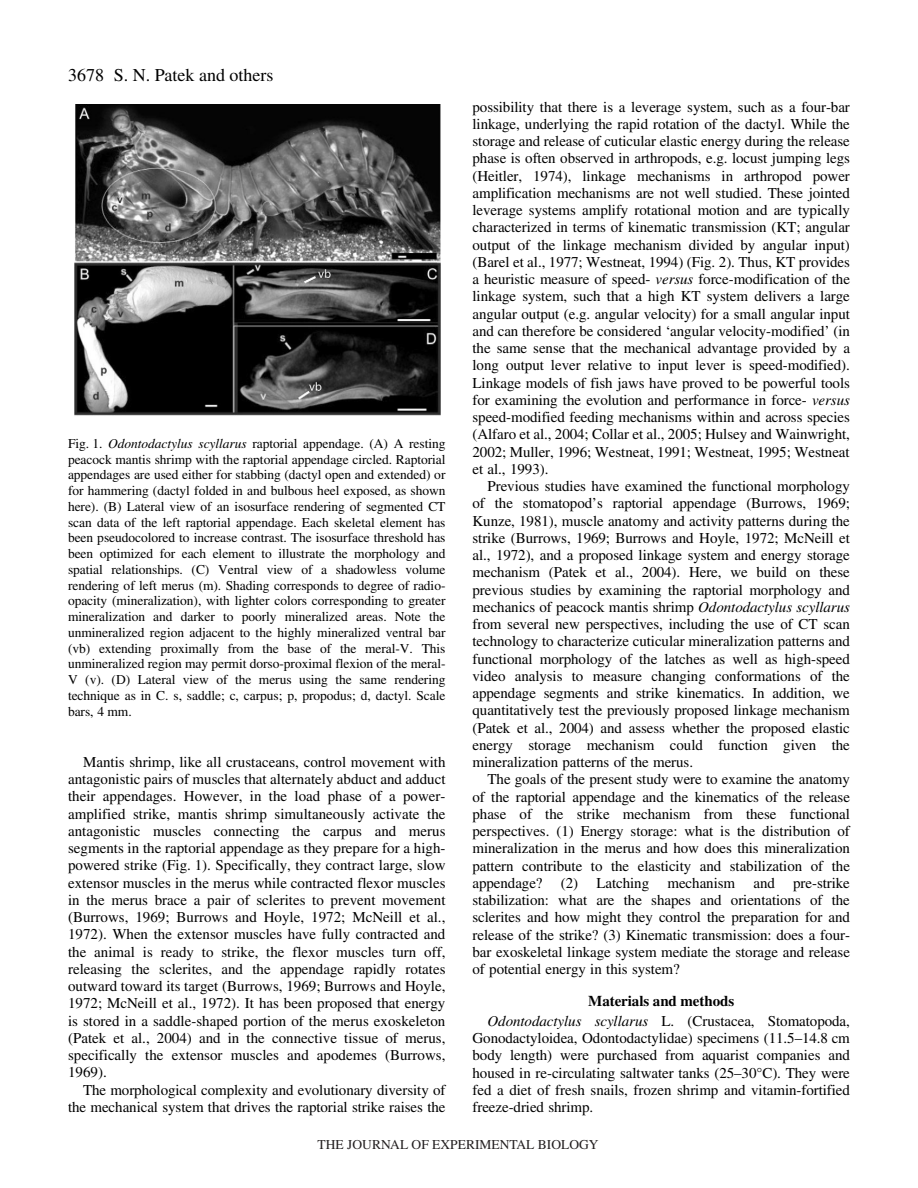
<style>
.page{position:relative;width:918px;height:1188px;background:#fff}
.page>*{position:absolute;margin:0;border:0;box-sizing:border-box;transform-origin:0 0}
.t1{font:18px "Times";color:#000}
.t2{font:15px/17.2px "Times";letter-spacing:-.005em;color:#000;text-align:justify}
.t3{font:13.5px/15.8px "Times";letter-spacing:-.005em;color:#000;text-align:justify}
.t4{font:13.5px "Times";color:#231f20}
.s1{color:#fff}
.s2{font-style:italic}
.s3{font-weight:700}
</style>
<div class="page">
<img style="left:74px;top:105px;width:366px;height:311px">
<p class="t1" style="left:68px;top:68px;width:37px">3678</p>
<p class="t1" style="left:114px;top:68px;width:161px">S. N. Patek and others</p>
<p class="t3" style="left:68px;top:437px;width:379px">Fig.<span class="s1">·</span>1. <span class="s2">Odontodactylus scyllarus</span> raptorial appendage. (A) A resting peacock mantis shrimp with the raptorial appendage circled. Raptorial appendages are used either for stabbing (dactyl open and extended) or for hammering (dactyl folded in and bulbous heel exposed, as shown here). (B) Lateral view of an isosurface rendering of segmented CT scan data of the left raptorial appendage. Each skeletal element has been pseudocolored to increase contrast. The isosurface threshold has been optimized for each element to illustrate the morphology and spatial relationships. (C) Ventral view of a shadowless volume rendering of left merus (m). Shading corresponds to degree of radio&shy;opacity (mineralization), with lighter colors corresponding to greater mineralization and darker to poorly mineralized areas. Note the unmineralized region adjacent to the highly mineralized ventral bar (vb) extending proximally from the base of the meral-V. This unmineralized region may permit dorso-proximal flexion of the meral-V (v). (D) Lateral view of the merus using the same rendering technique as in C. s, saddle; c, carpus; p, propodus; d, dactyl. Scale bars, 4<span class="s1">·</span>mm.</p>
<p class="t2" style="left:68px;top:755px;width:379px;text-indent:15px">Mantis shrimp, like all crustaceans, control movement with antagonistic pairs of muscles that alternately abduct and adduct their appendages. However, in the load phase of a power&shy;amplified strike, mantis shrimp simultaneously activate the antagonistic muscles connecting the carpus and merus segments in the raptorial appendage as they prepare for a high&shy;powered strike (Fig.<span class="s1">·</span>1). Specifically, they contract large, slow extensor muscles in the merus while contracted flexor muscles in the merus brace a pair of sclerites to prevent movement (Burrows, 1969; Burrows and Hoyle, 1972; McNeill et al., 1972). When the extensor muscles have fully contracted and the animal is ready to strike, the flexor muscles turn off, releasing the sclerites, and the appendage rapidly rotates outward toward its target (Burrows, 1969; Burrows and Hoyle, 1972; McNeill et al., 1972). It has been proposed that energy is stored in a saddle-shaped portion of the merus exoskeleton (Patek et al., 2004) and in the connective tissue of merus, specifically the extensor muscles and apodemes (Burrows, 1969).</p>
<p class="t2" style="left:68px;top:1083px;width:379px;text-align:right">The morphological complexity and evolutionary diversity of the mechanical system that drives the raptorial strike raises the</p>
<p class="t2" style="left:472px;top:99px;width:379px">possibility that there is a leverage system, such as a four-bar linkage, underlying the rapid rotation of the dactyl. While the storage and release of cuticular elastic energy during the release phase is often observed in arthropods, e.g. locust jumping legs (Heitler, 1974), linkage mechanisms in arthropod power amplification mechanisms are not well studied. These jointed leverage systems amplify rotational motion and are typically characterized in terms of kinematic transmission (KT; angular output of the linkage mechanism divided by angular input) (Barel et al., 1977; Westneat, 1994) (Fig.<span class="s1">·</span>2). Thus, KT provides a heuristic measure of speed- <span class="s2">versus</span> force-modification of the linkage system, such that a high KT system delivers a large angular output (e.g. angular velocity) for a small angular input and can therefore be considered ‘angular velocity-modified’ (in the same sense that the mechanical advantage provided by a long output lever relative to input lever is speed-modified).<br>Linkage models of fish jaws have proved to be powerful tools for examining the evolution and performance in force- <span class="s2">versus </span>speed-modified feeding mechanisms within and across species (Alfaro et al., 2004; Collar et al., 2005; Hulsey and Wainwright, 2002; Muller, 1996; Westneat, 1991; Westneat, 1995; Westneat et al., 1993).</p>
<p class="t2" style="left:473px;top:479px;width:379px;text-indent:15px">Previous studies have examined the functional morphology of the stomatopod’s raptorial appendage (Burrows, 1969; Kunze, 1981), muscle anatomy and activity patterns during the strike (Burrows, 1969; Burrows and Hoyle, 1972; McNeill et al., 1972), and a proposed linkage system and energy storage mechanism (Patek et al., 2004). Here, we build on these previous studies by examining the raptorial morphology and mechanics of peacock mantis shrimp <span class="s2">Odontodactylus scyllarus </span>from several new perspectives, including the use of CT scan technology to characterize cuticular mineralization patterns and functional morphology of the latches as well as high-speed video analysis to measure changing conformations of the appendage segments and strike kinematics. In addition, we quantitatively test the previously proposed linkage mechanism (Patek et al., 2004) and assess whether the proposed elastic energy storage mechanism could function given the mineralization patterns of the merus.</p>
<p class="t2" style="left:473px;top:772px;width:379px;text-indent:15px">The goals of the present study were to examine the anatomy of the raptorial appendage and the kinematics of the release phase of the strike mechanism from these functional perspectives. (1) Energy storage: what is the distribution of mineralization in the merus and how does this mineralization pattern contribute to the elasticity and stabilization of the appendage? (2) Latching mechanism and pre-strike stabilization: what are the shapes and orientations of the sclerites and how might they control the preparation for and release of the strike? (3) Kinematic transmission: does a four&shy;bar exoskeletal linkage system mediate the storage and release of potential energy in this system?</p>
<p class="t2" style="left:488px;top:993px;width:364px;line-height:19.5px;text-indent:101px"><span class="s3">Materials and methods<br></span><span class="s2">Odontodactylus scyllarus</span> L. (Crustacea, Stomatopoda,</p>
<p class="t2" style="left:472px;top:1031px;width:379px">Gonodactyloidea, Odontodactylidae) specimens (11.5–14.8<span class="s1">·</span>cm body length) were purchased from aquarist companies and housed in re-circulating saltwater tanks (25–30°C). They were fed a diet of fresh snails, frozen shrimp and vitamin-fortified freeze-dried shrimp.</p>
<p class="t4" style="left:318px;top:1137px;width:282px">THE JOURNAL OF EXPERIMENTAL BIOLOGY</p>
</div>
